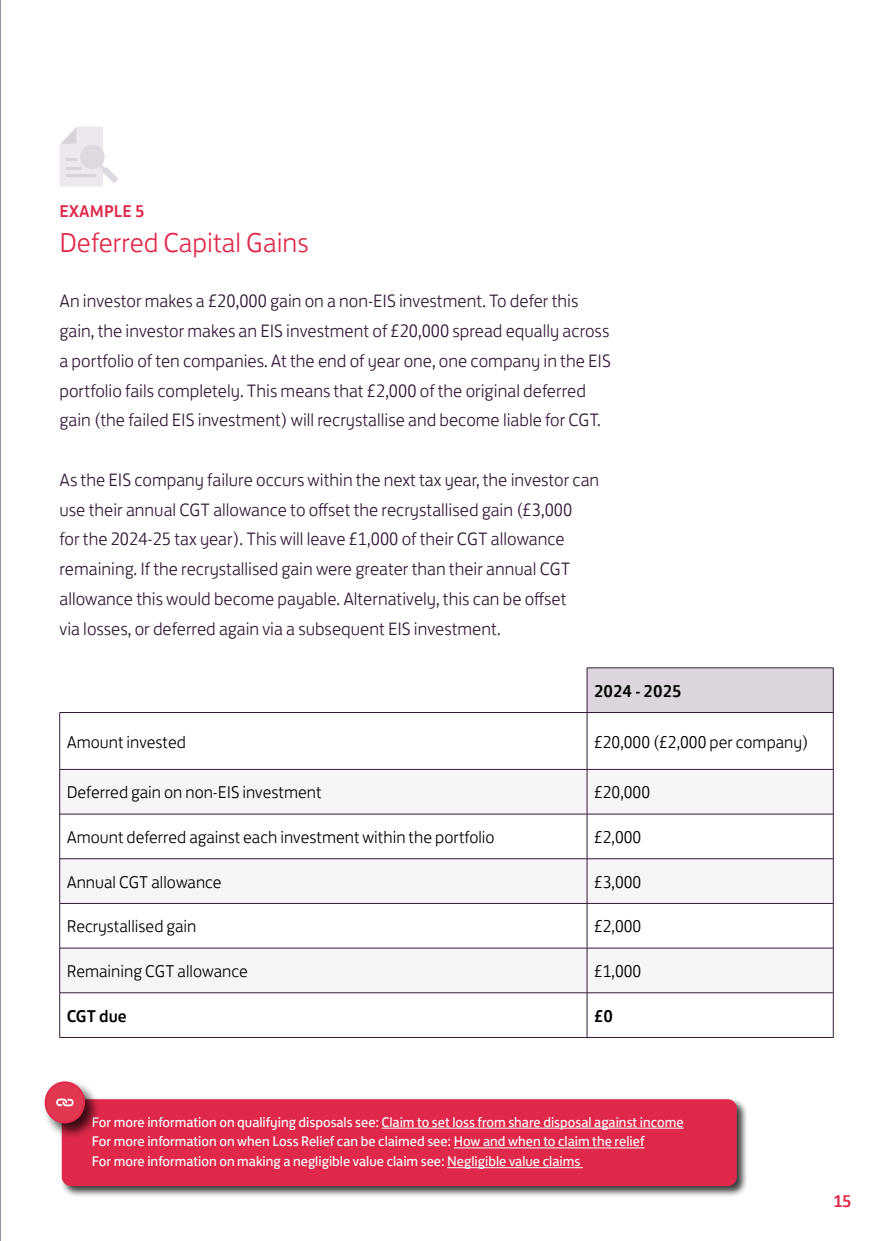
<style>
.page{position:relative;width:893px;height:1241px;background:#fff}
.page>*{position:absolute;margin:0;border:0;box-sizing:border-box;transform-origin:0 0}
.t1{font:300 28px "FS Jack";color:#e0284a}
.t2{font:300 18.38px/29.8px "FS Jack";color:#351839}
.t3{font:300 17.5px "FS Jack";color:#000}
.t4{font:500 17.5px "FS Jack";color:#000}
.t5{font:500 17.5px "FS Jack";color:#e0284a}
.t6{font:14.35px/19.8px "FS Jack";color:#fff}
</style>
<div class="page">
<div style="left:587px;top:667px;width:246px;height:45px;background:#dcd5dd"></div>
<svg style="left:60px;top:770px;width:773px;height:222px;fill:#f7f5f8"></svg>
<hr style="left:587px;top:712px;width:1px;height:57px;background:#351839">
<hr style="left:587px;top:814px;width:1px;height:44px;background:#351839">
<hr style="left:587px;top:903px;width:1px;height:44px;background:#351839">
<hr style="left:587px;top:992px;width:1px;height:45px;background:#351839">
<hr style="left:587px;top:769px;width:1px;height:44px;background:#351839">
<hr style="left:60px;top:903px;width:527px;height:1px;background:#351839">
<hr style="left:587px;top:858px;width:1px;height:45px;background:#351839">
<hr style="left:587px;top:903px;width:246px;height:1px;background:#351839">
<hr style="left:587px;top:948px;width:1px;height:44px;background:#351839">
<hr style="left:60px;top:813px;width:527px;height:1px;background:#351839">
<hr style="left:587px;top:813px;width:246px;height:1px;background:#351839">
<hr style="left:60px;top:947px;width:527px;height:1px;background:#351839">
<hr style="left:587px;top:947px;width:246px;height:1px;background:#351839">
<hr style="left:60px;top:769px;width:527px;height:1px;background:#351839">
<hr style="left:587px;top:769px;width:246px;height:1px;background:#351839">
<hr style="left:60px;top:858px;width:527px;height:1px;background:#351839">
<hr style="left:587px;top:858px;width:246px;height:1px;background:#351839">
<hr style="left:60px;top:712px;width:527px;height:1px;background:#351839">
<hr style="left:59px;top:712px;width:1px;height:57px;background:#351839">
<hr style="left:833px;top:712px;width:1px;height:57px;background:#351839">
<hr style="left:59px;top:769px;width:1px;height:45px;background:#351839">
<hr style="left:833px;top:769px;width:1px;height:45px;background:#351839">
<hr style="left:59px;top:814px;width:1px;height:44px;background:#351839">
<hr style="left:833px;top:814px;width:1px;height:44px;background:#351839">
<hr style="left:59px;top:858px;width:1px;height:45px;background:#351839">
<hr style="left:833px;top:858px;width:1px;height:45px;background:#351839">
<hr style="left:59px;top:903px;width:1px;height:44px;background:#351839">
<hr style="left:833px;top:903px;width:1px;height:44px;background:#351839">
<hr style="left:59px;top:947px;width:1px;height:45px;background:#351839">
<hr style="left:833px;top:947px;width:1px;height:45px;background:#351839">
<hr style="left:59px;top:992px;width:1px;height:45px;background:#351839">
<hr style="left:833px;top:992px;width:1px;height:45px;background:#351839">
<hr style="left:60px;top:1036px;width:527px;height:1px;background:#351839">
<hr style="left:587px;top:1036px;width:246px;height:1px;background:#351839">
<hr style="left:587px;top:667px;width:246px;height:1px;background:#351839">
<hr style="left:587px;top:668px;width:1px;height:44px;background:#351839">
<hr style="left:833px;top:668px;width:1px;height:44px;background:#351839">
<hr style="left:587px;top:712px;width:246px;height:1px;background:#351839">
<hr style="left:60px;top:992px;width:527px;height:1px;background:#351839">
<hr style="left:587px;top:992px;width:246px;height:1px;background:#351839">
<svg style="left:60px;top:127px;width:58px;height:59px"></svg>
<hr style="left:0;top:0;width:1px;height:1240px;background:#351839">
<div style="left:60px;top:1096px;width:688px;height:100px;background:#000;opacity:.75"></div>
<div style="left:62px;top:1098px;width:675px;height:87px;background:#e0284a;border-radius:9px"></div>
<hr style="left:382px;top:1127px;width:302px;height:1px;background:#fff">
<hr style="left:454px;top:1147px;width:190px;height:1px;background:#fff">
<hr style="left:447px;top:1166px;width:136px;height:1px;background:#fff">
<div style="left:43px;top:1078px;width:58px;height:61px;background:#000;opacity:.75"></div>
<div style="left:46px;top:1082px;width:38px;height:40px;background:#e13751;border-radius:50%"></div>
<div style="left:45px;top:1081px;width:40px;height:42px;border:2px solid #e0284a;border-radius:50%"></div>
<svg style="left:56px;top:1098px;width:18px;height:8px"></svg>
<p class="t5" style="left:60px;top:197px;width:87px">EXAMPLE 5</p>
<h1 class="t1" style="left:60px;top:220px;width:251px">Deferred Capital Gains</h1>
<p class="t2" style="left:60px;top:284px;width:553px">An investor makes a £20,000 gain on a non-EIS investment. To defer this gain, the investor makes an EIS investment of £20,000 spread equally across a portfolio of ten companies. At the end of year one, one company in the EIS portfolio fails completely. This means that £2,000 of the original deferred gain (the failed EIS investment) will recrystallise and become liable for CGT.</p>
<p class="t2" style="left:60px;top:463px;width:541px">As the EIS company failure occurs within the next tax year, the investor can use their annual CGT allowance to offset the recrystallised gain (£3,000<br>for the 2024-25 tax year). This will leave £1,000 of their CGT allowance remaining. If the recrystallised gain were greater than their annual CGT allowance this would become payable. Alternatively, this can be offset<br>via losses, or deferred again via a subsequent EIS investment.</p>
<p class="t4" style="left:594px;top:676px;width:89px">2024 - 2025</p>
<p class="t3" style="left:67px;top:727px;width:121px">Amount invested</p>
<p class="t3" style="left:594px;top:727px;width:216px">£20,000 (£2,000 per company)</p>
<p class="t3" style="left:67px;top:778px;width:256px">Deferred gain on non-EIS investment</p>
<p class="t3" style="left:594px;top:778px;width:58px">£20,000</p>
<p class="t3" style="left:67px;top:823px;width:429px">Amount deferred against each investment within the portfolio</p>
<p class="t3" style="left:594px;top:823px;width:49px">£2,000</p>
<p class="t3" style="left:67px;top:867px;width:156px">Annual CGT allowance</p>
<p class="t3" style="left:594px;top:867px;width:49px">£3,000</p>
<p class="t3" style="left:67px;top:912px;width:131px">Recrystallised gain</p>
<p class="t3" style="left:594px;top:912px;width:49px">£2,000</p>
<p class="t3" style="left:67px;top:957px;width:183px">Remaining CGT allowance</p>
<p class="t3" style="left:594px;top:957px;width:49px">£1,000</p>
<p class="t4" style="left:67px;top:1001px;width:62px">CGT due</p>
<p class="t4" style="left:594px;top:1001px;width:21px">£0</p>
<p class="t6" style="left:92px;top:1110px;width:593px">For more information on qualifying disposals see: Claim to set loss from share disposal against income<br>For more information on when Loss Relief can be claimed see: How and when to claim the relief<br>For more information on making a negligible value claim see: Negligible value claims</p>
<p class="t5" style="left:833px;top:1186px;width:20px">15</p>
</div>
